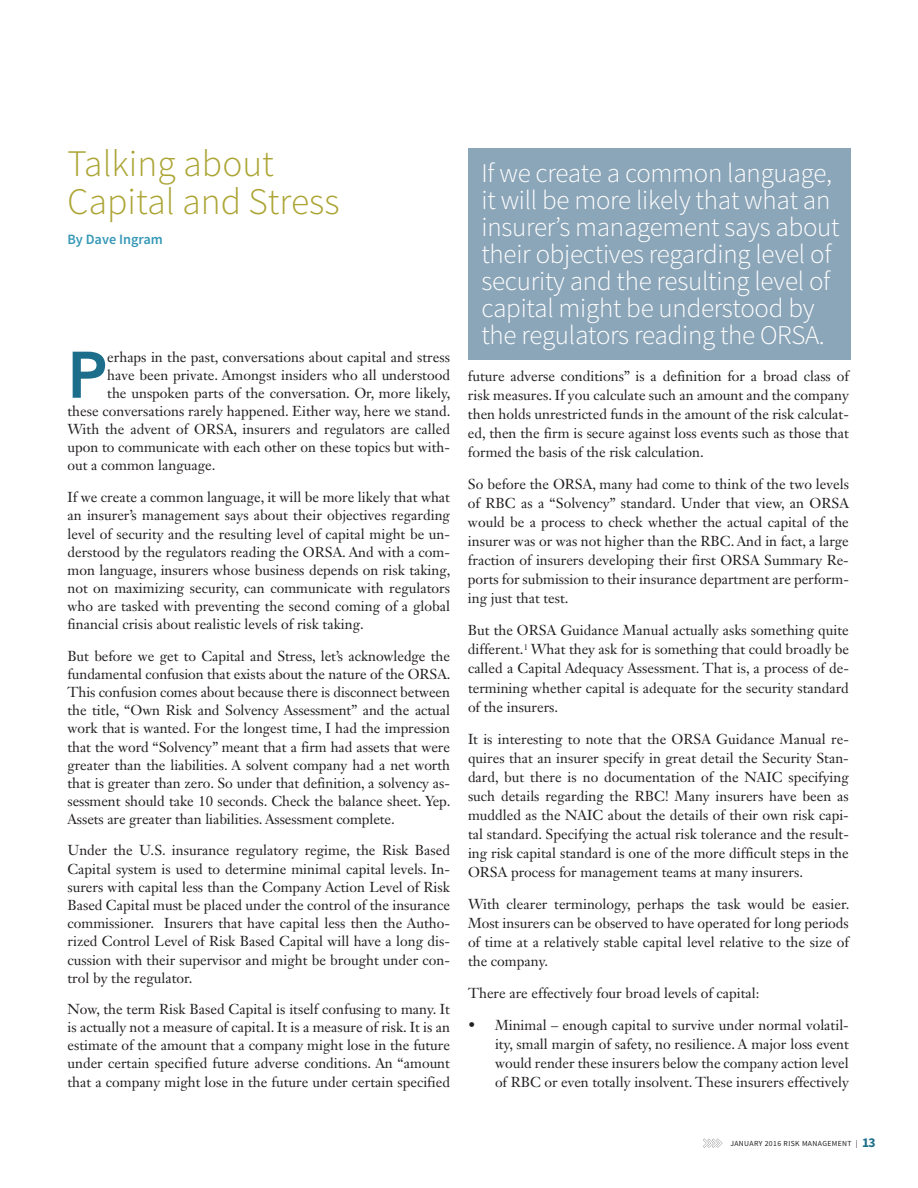
<style>
.page{position:relative;width:918px;height:1188px;background:#fff}
.page>*{position:absolute;margin:0;border:0;box-sizing:border-box;transform-origin:0 0}
.t1{font:800 65.1px "Avenir LT Std";color:#1d6e8a}
.t2{font:300 37.5px/37.5px "Source Sans Pro";color:#aca535}
.t3{font:300 27px/27px "Source Sans Pro";letter-spacing:-.01em;color:#fff}
.t4{font:14.25px/18.1px "Janson Text LT Std";color:#231f20;text-align:justify}
.t5{font:600 14.25px "Source Sans Pro";color:#3698b6}
.t6{font:7.8px "Source Sans Pro";letter-spacing:.05em;color:#231f20}
.s1{font-weight:700;font-size:13.5px;color:#1d6e8a}
</style>
<div class="page">
<div style="left:468px;top:148px;width:382px;height:212px;background:#8ca6b9"></div>
<svg style="left:703px;top:1139px;width:19px;height:9px"></svg>
<h2 class="t2" style="left:68px;top:145px;width:274px">Talking about<br>Capital and Stress</h2>
<p class="t5" style="left:68px;top:230px;width:97px">By Dave Ingram</p>
<h1 class="t1" style="left:68px;top:337px;width:41px">P</h1>
<p class="t4" style="left:107px;top:348px;width:344px">erhaps in the past, conversations about capital and stress</p>
<p class="t4" style="left:107px;top:366px;width:344px">have been private. Amongst insiders who all understood</p>
<p class="t4" style="left:107px;top:384px;width:345px">the unspoken parts of the conversation. Or, more likely,</p>
<p class="t4" style="left:68px;top:402px;width:385px">these conversations rarely happened. Either way, here we stand.</p>
<p class="t4" style="left:68px;top:420px;width:384px">With the advent of ORSA, insurers and regulators are called</p>
<p class="t4" style="left:68px;top:438px;width:384px">upon to communicate with each other on these topics but with-</p>
<p class="t4" style="left:68px;top:456px;width:150px">out a common language.</p>
<p class="t4" style="left:68px;top:488px;width:385px">If we create a common language, it will be more likely that what an insurer’s management says about their objectives regarding level of security and the resulting level of capital might be un&shy;derstood by the regulators reading the ORSA. And with a com&shy;mon language, insurers whose business depends on risk taking, not on maximizing security, can communicate with regulators who are tasked with preventing the second coming of a global financial crisis about realistic levels of risk taking.</p>
<p class="t4" style="left:68px;top:646px;width:385px">But before we get to Capital and Stress, let’s acknowledge the fundamental confusion that exists about the nature of the ORSA.<br>This confusion comes about because there is disconnect between the title, “Own Risk and Solvency Assessment” and the actual work that is wanted. For the longest time, I had the impression that the word “Solvency” meant that a firm had assets that were greater than the liabilities. A solvent company had a net worth that is greater than zero. So under that definition, a solvency as&shy;sessment should take 10 seconds. Check the balance sheet. Yep.<br>Assets are greater than liabilities. Assessment complete.</p>
<p class="t4" style="left:68px;top:841px;width:384px">Under the U.S. insurance regulatory regime, the Risk Based Capital system is used to determine minimal capital levels. In&shy;surers with capital less than the Company Action Level of Risk Based Capital must be placed under the control of the insurance commissioner. Insurers that have capital less then the Autho&shy;rized Control Level of Risk Based Capital will have a long dis&shy;cussion with their supervisor and might be brought under con&shy;trol by the regulator.</p>
<p class="t4" style="left:68px;top:1000px;width:384px">Now, the term Risk Based Capital is itself confusing to many. It is actually not a measure of capital. It is a measure of risk. It is an estimate of the amount that a company might lose in the future under certain specified future adverse conditions. An “amount that a company might lose in the future under certain specified</p>
<h3 class="t3" style="left:482px;top:160px;width:360px">If we create a common language, it will be more likely that what an insurer’s management says about their objectives regarding level of security and the resulting level of capital might be understood by the regulators reading the ORSA.</h3>
<p class="t4" style="left:468px;top:367px;width:382px;line-height:19px">future adverse conditions” is a definition for a broad class of risk measures. If you calculate such an amount and the company then holds unrestricted funds in the amount of the risk calculat&shy;ed, then the firm is secure against loss events such as those that formed the basis of the risk calculation.</p>
<p class="t4" style="left:468px;top:475px;width:382px;line-height:19px">So before the ORSA, many had come to think of the two levels of RBC as a “Solvency” standard. Under that view, an ORSA would be a process to check whether the actual capital of the insurer was or was not higher than the RBC. And in fact, a large fraction of insurers developing their first ORSA Summary Re&shy;ports for submission to their insurance department are perform&shy;ing just that test.</p>
<p class="t4" style="left:468px;top:621px;width:382px;line-height:19px">But the ORSA Guidance Manual actually asks something quite different.<sup>1</sup> What they ask for is something that could broadly be called a Capital Adequacy Assessment. That is, a process of de&shy;termining whether capital is adequate for the security standard of the insurers.</p>
<p class="t4" style="left:468px;top:729px;width:382px;line-height:19px">It is interesting to note that the ORSA Guidance Manual re&shy;quires that an insurer specify in great detail the Security Stan&shy;dard, but there is no documentation of the NAIC specifying such details regarding the RBC! Many insurers have been as muddled as the NAIC about the details of their own risk capi&shy;tal standard. Specifying the actual risk tolerance and the result&shy;ing risk capital standard is one of the more difficult steps in the ORSA process for management teams at many insurers.</p>
<p class="t4" style="left:468px;top:894px;width:383px;line-height:19px">With clearer terminology, perhaps the task would be easier.<br>Most insurers can be observed to have operated for long periods of time at a relatively stable capital level relative to the size of the company.</p>
<p class="t4" style="left:468px;top:984px;width:293px">There are effectively four broad levels of capital:</p>
<p class="t4" style="left:495px;top:1015px;width:355px;line-height:19px;text-indent:-27px">• Minimal – enough capital to survive under normal volatil&shy;ity, small margin of safety, no resilience. A major loss event would render these insurers below the company action level of RBC or even totally insolvent. These insurers effectively</p>
<p class="t6" style="left:730px;top:1138px;width:147px">JANUARY 2016 RISK MANAGEMENT | <span class="s1">13</span></p>
</div>
